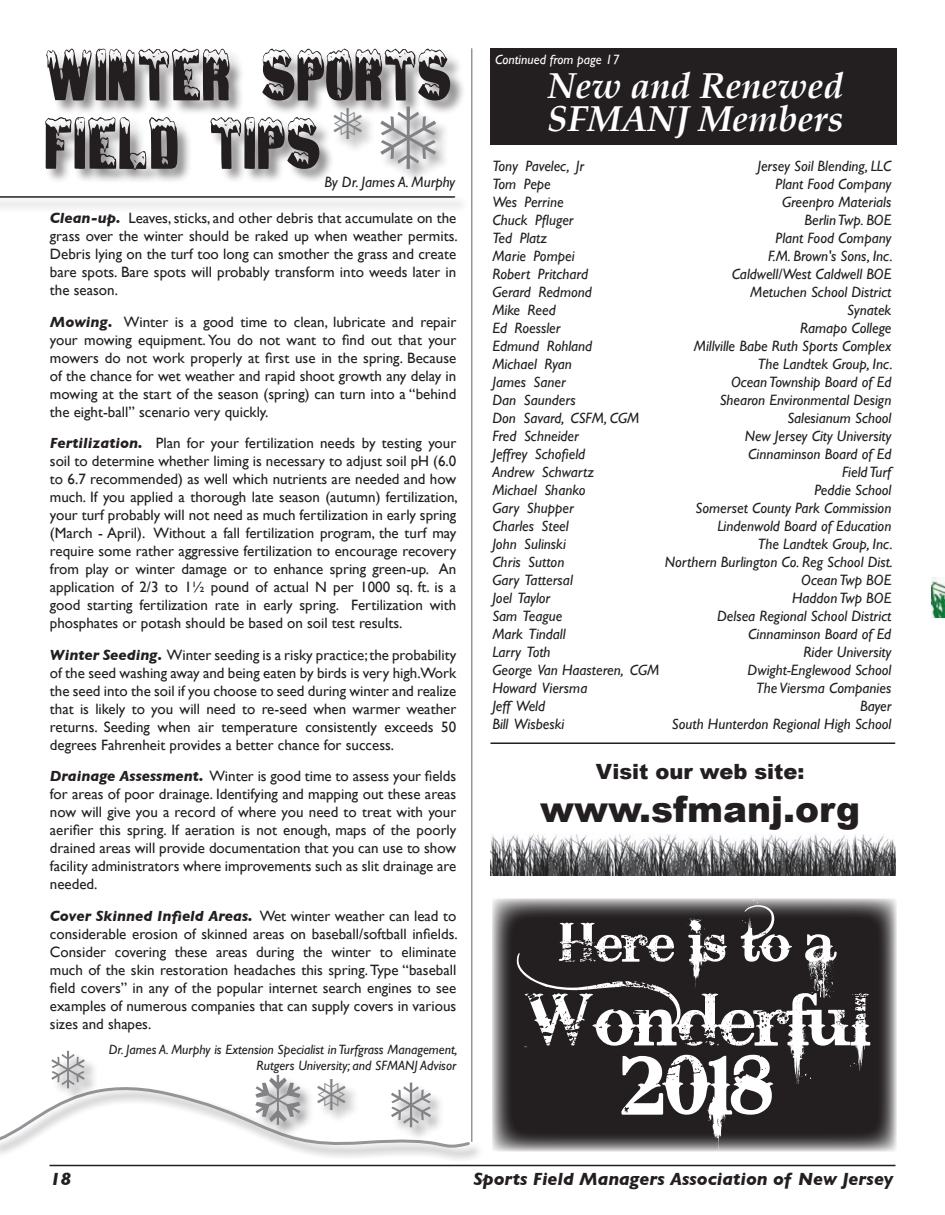
<style>
.page{position:relative;width:945px;height:1215px;background:#fff}
.page>*{position:absolute;margin:0;border:0;box-sizing:border-box;transform-origin:0 0}
.t1{font:84px "Bleeding Cowboys";color:#fff}
.t2{font:72px "Bleeding Cowboys";color:#fff}
.t3{font:72px "Zapf Dingbats ITC";color:#808285}
.t4{font:71.25px/68.4px "Tone And Debs";letter-spacing:.005em;color:#231f20;scale:.8 1}
.t5{font:54px "Bleeding Cowboys";color:#fff}
.t6{font:italic 700 36px/33px "Palatino";color:#fff}
.t7{font:900 36px "Arial";color:#231f20}
.t8{font:900 21px "Arial";color:#231f20}
.t9{font:italic 700 18px "Gill Sans";color:#231f20}
.t10{font:15px/18px "Gill Sans";color:#231f20;text-align:justify}
.t11{font:italic 15px "Gill Sans";color:#231f20}
.t12{font:italic 13.5px/16.2px "Gill Sans";color:#231f20;text-align:right}
.t13{font:italic 13.5px "Gill Sans";color:#fff}
.s1{font-weight:700;font-style:italic}
</style>
<div class="page">
<hr style="left:50px;top:1165px;width:846px;height:1px;background:#231f20">
<hr style="left:491px;top:742px;width:404px;height:2px;background:#231f20">
<img style="left:932px;top:578px;width:13px;height:39px">
<div style="left:45px;top:49px;width:421px;height:135px;background:#231f20;opacity:.5"></div>
<div style="left:0;top:195px;width:470px;height:18px;background:#f4f4f4"></div>
<hr style="left:0;top:196px;width:455px;height:2px;background:#231f20">
<div style="left:490px;top:49px;width:407px;height:96px;background:#231f20"></div>
<svg style="left:495px;top:901px;width:399px;height:248px;background:#2f2b2c"></svg>
<div style="left:0;top:1086px;width:485px;height:77px;background:#231f20;opacity:.5"></div>
<img style="left:490px;top:833px;width:406px;height:42px">
<div style="left:380px;top:106px;width:71px;height:78px;background:#231f20;opacity:.5"></div>
<svg style="left:334px;top:106px;width:102px;height:63px"></svg>
<svg style="left:0;top:1050px;width:472px;height:100px"></svg>
<h3 class="t4" style="left:44px;top:38px;width:511px">WINTER SPORTS<br>FIELD TIPS</h3>
<p class="t11" style="left:324px;top:174px;width:132px">By Dr. James A. Murphy</p>
<p class="t10" style="left:50px;top:209px;width:409px"><span class="s1">Clean-up.</span> Leaves, sticks, and other debris that accumulate on the grass over the winter should be raked up when weather permits.<br>Debris lying on the turf too long can smother the grass and create bare spots. Bare spots will probably transform into weeds later in the season.</p>
<p class="t10" style="left:50px;top:312px;width:408px"><span class="s1">Mowing.</span> Winter is a good time to clean, lubricate and repair your mowing equipment. You do not want to find out that your mowers do not work properly at first use in the spring. Because of the chance for wet weather and rapid shoot growth any delay in mowing at the start of the season (spring) can turn into a “behind the eight-ball” scenario very quickly.</p>
<p class="t10" style="left:50px;top:434px;width:409px"><span class="s1">Fertilization.</span> Plan for your fertilization needs by testing your soil to determine whether liming is necessary to adjust soil pH (6.0 to 6.7 recommended) as well which nutrients are needed and how much. If you applied a thorough late season (autumn) fertilization, your turf probably will not need as much fertilization in early spring (March - April). Without a fall fertilization program, the turf may require some rather aggressive fertilization to encourage recovery from play or winter damage or to enhance spring green-up. An application of 2/3 to 1½ pound of actual N per 1000 sq. ft. is a good starting fertilization rate in early spring. Fertilization with phosphates or potash should be based on soil test results.</p>
<p class="t10" style="left:50px;top:645px;width:408px"><span class="s1">Winter Seeding.</span> Winter seeding is a risky practice; the probability of the seed washing away and being eaten by birds is very high.Work the seed into the soil if you choose to seed during winter and realize that is likely to you will need to re-seed when warmer weather returns. Seeding when air temperature consistently exceeds 50 degrees Fahrenheit provides a better chance for success.</p>
<p class="t10" style="left:50px;top:767px;width:408px"><span class="s1">Drainage Assessment.</span> Winter is good time to assess your fields for areas of poor drainage. Identifying and mapping out these areas now will give you a record of where you need to treat with your aerifier this spring. If aeration is not enough, maps of the poorly drained areas will provide documentation that you can use to show facility administrators where improvements such as slit drainage are needed.</p>
<p class="t10" style="left:50px;top:906px;width:409px"><span class="s1">Cover Skinned Infield Areas.</span> Wet winter weather can lead to considerable erosion of skinned areas on baseball/softball infields.<br>Consider covering these areas during the winter to eliminate much of the skin restoration headaches this spring. Type “baseball field covers” in any of the popular internet search engines to see examples of numerous companies that can supply covers in various sizes and shapes.</p>
<p class="t12" style="left:109px;top:1041px;width:350px">Dr. James A. Murphy is Extension Specialist in Turfgrass Management,<br>Rutgers University; and SFMANJ Advisor</p>
<h2 class="t3" style="left:253px;top:1066px;width:182px">❆❅ ❄</h2>
<p class="t13" style="left:495px;top:52px;width:126px">Continued from page 17</p>
<h3 class="t6" style="left:547px;top:69px;width:298px">New and Renewed<br>SFMANJ Members</h3>
<p class="t11" style="left:492px;top:157px;width:93px">Tony Pavelec, Jr</p>
<p class="t11" style="left:757px;top:157px;width:136px">Jersey Soil Blending, LLC</p>
<p class="t11" style="left:492px;top:175px;width:60px">Tom Pepe</p>
<p class="t11" style="left:776px;top:175px;width:117px">Plant Food Company</p>
<p class="t11" style="left:492px;top:193px;width:73px">Wes Perrine</p>
<p class="t11" style="left:782px;top:193px;width:111px">Greenpro Materials</p>
<p class="t11" style="left:492px;top:211px;width:83px">Chuck Pfluger</p>
<p class="t11" style="left:804px;top:211px;width:89px">Berlin Twp. BOE</p>
<p class="t11" style="left:492px;top:229px;width:56px">Ted Platz</p>
<p class="t11" style="left:776px;top:229px;width:117px">Plant Food Company</p>
<p class="t11" style="left:492px;top:247px;width:84px">Marie Pompei</p>
<p class="t11" style="left:768px;top:247px;width:126px">F.M. Brown's Sons, Inc.</p>
<p class="t11" style="left:492px;top:265px;width:97px">Robert Pritchard</p>
<p class="t11" style="left:732px;top:265px;width:161px">Caldwell/West Caldwell BOE</p>
<p class="t11" style="left:492px;top:283px;width:101px">Gerard Redmond</p>
<p class="t11" style="left:750px;top:283px;width:143px">Metuchen School District</p>
<p class="t11" style="left:492px;top:301px;width:65px">Mike Reed</p>
<p class="t11" style="left:847px;top:301px;width:46px">Synatek</p>
<p class="t11" style="left:492px;top:319px;width:70px">Ed Roessler</p>
<p class="t11" style="left:800px;top:319px;width:93px">Ramapo College</p>
<p class="t11" style="left:492px;top:337px;width:101px">Edmund Rohland</p>
<p class="t11" style="left:694px;top:337px;width:199px">Millville Babe Ruth Sports Complex</p>
<p class="t11" style="left:492px;top:355px;width:81px">Michael Ryan</p>
<p class="t11" style="left:758px;top:355px;width:137px">The Landtek Group, Inc.</p>
<p class="t11" style="left:492px;top:373px;width:75px">James Saner</p>
<p class="t11" style="left:731px;top:373px;width:162px">Ocean Township Board of Ed</p>
<p class="t11" style="left:492px;top:391px;width:85px">Dan Saunders</p>
<p class="t11" style="left:720px;top:391px;width:173px">Shearon Environmental Design</p>
<p class="t11" style="left:492px;top:409px;width:148px">Don Savard, CSFM, CGM</p>
<p class="t11" style="left:787px;top:409px;width:106px">Salesianum School</p>
<p class="t11" style="left:492px;top:427px;width:88px">Fred Schneider</p>
<p class="t11" style="left:745px;top:427px;width:148px">New Jersey City University</p>
<p class="t11" style="left:492px;top:445px;width:94px">Jeffrey Schofield</p>
<p class="t11" style="left:748px;top:445px;width:145px">Cinnaminson Board of Ed</p>
<p class="t11" style="left:492px;top:463px;width:103px">Andrew Schwartz</p>
<p class="t11" style="left:842px;top:463px;width:51px">Field Turf</p>
<p class="t11" style="left:492px;top:481px;width:95px">Michael Shanko</p>
<p class="t11" style="left:815px;top:481px;width:78px">Peddie School</p>
<p class="t11" style="left:492px;top:499px;width:83px">Gary Shupper</p>
<p class="t11" style="left:696px;top:499px;width:197px">Somerset County Park Commission</p>
<p class="t11" style="left:492px;top:517px;width:78px">Charles Steel</p>
<p class="t11" style="left:717px;top:517px;width:176px">Lindenwold Board of Education</p>
<p class="t11" style="left:492px;top:535px;width:75px">John Sulinski</p>
<p class="t11" style="left:758px;top:535px;width:137px">The Landtek Group, Inc.</p>
<p class="t11" style="left:492px;top:553px;width:74px">Chris Sutton</p>
<p class="t11" style="left:665px;top:553px;width:229px">Northern Burlington Co. Reg School Dist.</p>
<p class="t11" style="left:492px;top:571px;width:82px">Gary Tattersal</p>
<p class="t11" style="left:801px;top:571px;width:92px">Ocean Twp BOE</p>
<p class="t11" style="left:492px;top:589px;width:59px">Joel Taylor</p>
<p class="t11" style="left:792px;top:589px;width:101px">Haddon Twp BOE</p>
<p class="t11" style="left:492px;top:607px;width:72px">Sam Teague</p>
<p class="t11" style="left:717px;top:607px;width:176px">Delsea Regional School District</p>
<p class="t11" style="left:492px;top:625px;width:75px">Mark Tindall</p>
<p class="t11" style="left:748px;top:625px;width:145px">Cinnaminson Board of Ed</p>
<p class="t11" style="left:492px;top:643px;width:60px">Larry Toth</p>
<p class="t11" style="left:804px;top:643px;width:89px">Rider University</p>
<p class="t11" style="left:492px;top:661px;width:169px">George Van Haasteren, CGM</p>
<p class="t11" style="left:748px;top:661px;width:145px">Dwight-Englewood School</p>
<p class="t11" style="left:492px;top:679px;width:97px">Howard Viersma</p>
<p class="t11" style="left:756px;top:679px;width:137px">The Viersma Companies</p>
<p class="t11" style="left:492px;top:697px;width:54px">Jeff Weld</p>
<p class="t11" style="left:860px;top:697px;width:33px">Bayer</p>
<p class="t11" style="left:492px;top:715px;width:73px">Bill Wisbeski</p>
<p class="t11" style="left:672px;top:715px;width:221px">South Hunterdon Regional High School</p>
<h3 class="t8" style="left:596px;top:756px;width:210px">Visit our web site:</h3>
<h3 class="t7" style="left:540px;top:783px;width:321px">www.sfmanj.org</h3>
<h3 class="t5" style="left:559px;top:911px;width:277px">Here is to a</h3>
<h2 class="t2" style="left:524px;top:979px;width:346px">Wonderful</h2>
<h1 class="t1" style="left:621px;top:1037px;width:152px">2018</h1>
<p class="t9" style="left:50px;top:1168px;width:22px">18</p>
<p class="t9" style="left:473px;top:1168px;width:421px">Sports Field Managers Association of New Jersey</p>
</div>
